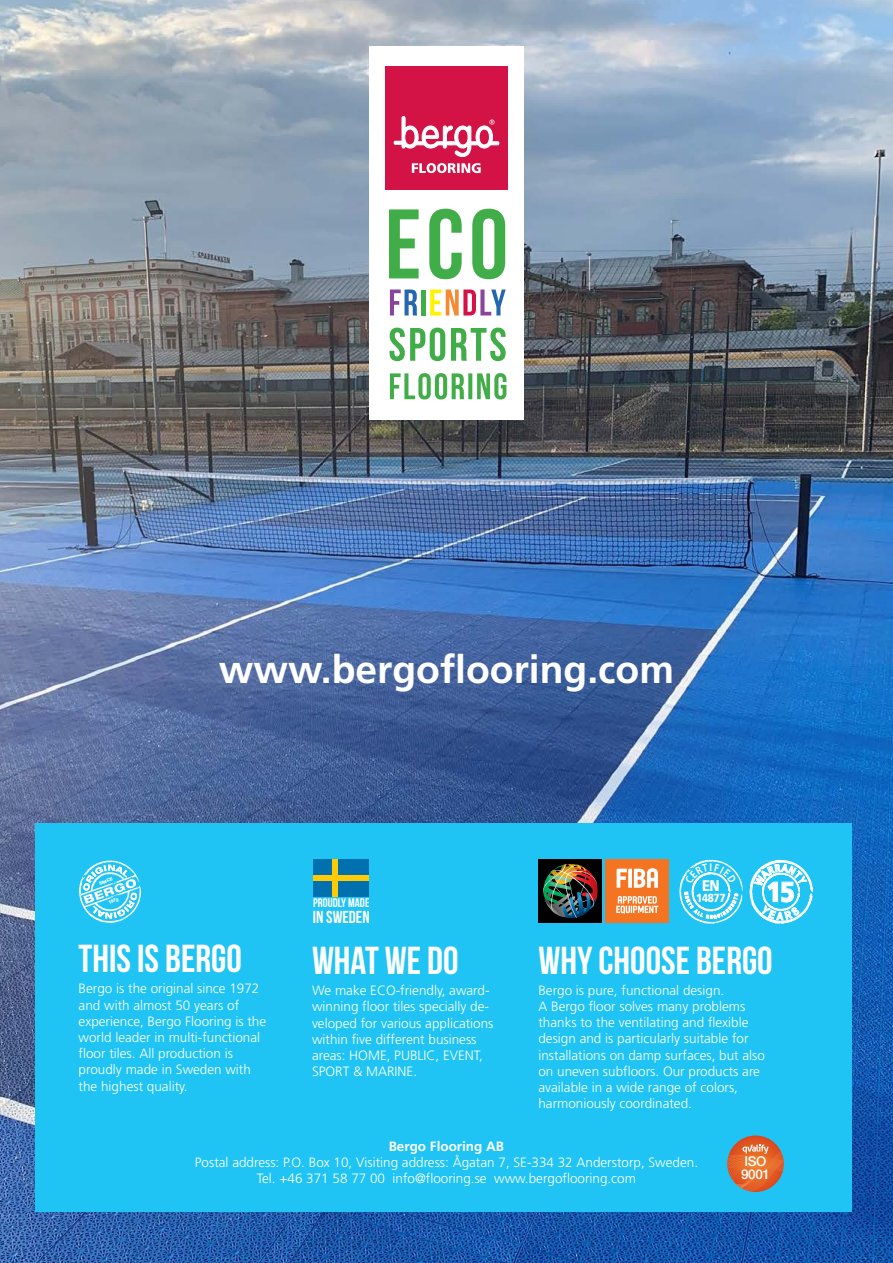
<style>
.page{position:relative;width:893px;height:1263px;background:#fff}
.page>*{position:absolute;margin:0;border:0;box-sizing:border-box;transform-origin:0 0}
.t1{font:39px "Bebas Neue";color:#fff}
.t2{font:700 39px "Frutiger";color:#fff}
.t3{font:900 28.05px "Frutiger";color:#fff;scale:.85 1}
.t4{font:17.4px "Bebas Neue";color:#fff}
.t5{font:900 15.45px "Frutiger";color:#fff;scale:.85 1}
.t6{font:300 13.5px/16.2px "Frutiger";color:#fff}
.t7{font:700 13.5px "Frutiger";color:#fff}
.t8{font:500 13.5px/12.6px "Helvetica Neue";letter-spacing:-.035em;color:#fff}
.t9{font:12.45px "Bebas Neue";color:#fff}
.t10{font:900 11.85px "Frutiger";letter-spacing:-.035em;color:#fff;scale:.85 1}
.t11{font:900 4.35px "Arial";color:#fff}
</style>
<div class="page">
<img style="left:0;top:0;width:893px;height:1263px">
<div style="left:369px;top:46px;width:155px;height:373px;background:#fff"></div>
<div style="left:385px;top:66px;width:123px;height:124px;background:#d31245"></div>
<svg style="left:394px;top:116px;width:105px;height:41px"></svg>
<svg style="left:412px;top:163px;width:69px;height:10px"></svg>
<svg style="left:390px;top:373px;width:116px;height:27px"></svg>
<svg style="left:389px;top:328px;width:117px;height:33px"></svg>
<svg style="left:430px;top:289px;width:76px;height:27px"></svg>
<hr style="left:421px;top:289px;width:4px;height:26px;background:#41ad49">
<svg style="left:390px;top:289px;width:27px;height:27px"></svg>
<svg style="left:389px;top:209px;width:116px;height:70px"></svg>
<div style="left:35px;top:823px;width:817px;height:388px;background:#20c4f4"></div>
<div style="left:313px;top:859px;width:55px;height:37px;background:#0071ae"></div>
<div style="left:313px;top:875px;width:55px;height:6px;background:#ffcb05"></div>
<div style="left:332px;top:859px;width:6px;height:37px;background:#ffcb05"></div>
<svg style="left:79px;top:860px;width:62px;height:63px"></svg>
<div style="left:605px;top:859px;width:64px;height:64px;background:#f47421"></div>
<div style="left:538px;top:859px;width:64px;height:64px;background:#000"></div>
<img style="left:543px;top:864px;width:55px;height:54px">
<svg style="left:617px;top:868px;width:41px;height:20px"></svg>
<svg style="left:616px;top:896px;width:42px;height:18px"></svg>
<svg style="left:727px;top:1135px;width:57px;height:57px"></svg>
<svg style="left:727px;top:1144px;width:57px;height:48px"></svg>
<svg style="left:679px;top:859px;width:134px;height:65px"></svg>
<p class="t11" style="left:98px;top:881px;width:16px;rotate:-20deg">SINCE</p>
<p class="t11" style="left:107px;top:900px;width:12px;rotate:-20deg">1972</p>
<h1 class="t2" style="left:219px;top:646px;width:457px">www.bergoflooring.com</h1>
<p class="t9" style="left:313px;top:896px;width:58px">PROUDLY MADE</p>
<p class="t4" style="left:313px;top:907px;width:58px">IN SWEDEN</p>
<p class="t5" style="left:702px;top:876px;width:22px">EN</p>
<p class="t10" style="left:696px;top:890px;width:36px">14877</p>
<h2 class="t3" style="left:766px;top:875px;width:35px">15</h2>
<h1 class="t1" style="left:79px;top:937px;width:165px">THIS IS BERGO</h1>
<p class="t6" style="left:79px;top:981px;width:189px">Bergo is the original since 1972 and with almost 50 years of experience, Bergo Flooring is the world leader in multi-functional floor tiles. All production is proudly made in Sweden with the highest quality.</p>
<h1 class="t1" style="left:312px;top:939px;width:148px">WHAT WE DO</h1>
<p class="t6" style="left:312px;top:983px;width:183px">We make ECO-friendly, award&shy;winning floor tiles specially de&shy;veloped for various applications within five different business areas: HOME, PUBLIC, EVENT,<br>SPORT &amp; MARINE.</p>
<h1 class="t1" style="left:538px;top:939px;width:236px">WHY CHOOSE BERGO</h1>
<p class="t6" style="left:538px;top:982px;width:228px">Bergo is pure, functional design.<br>A Bergo floor solves many problems thanks to the ventilating and flexible design and is particularly suitable for installations on damp surfaces, but also on uneven subfloors. Our products are available in a wide range of colors, harmoniously coordinated.</p>
<p class="t7" style="left:389px;top:1138px;width:117px">Bergo Flooring AB</p>
<p class="t6" style="left:195px;top:1154px;width:505px;text-align:center">Postal address: P.O. Box 10, Visiting address: Ågatan 7, SE-334 32 Anderstorp, Sweden.<br>Tel. +46 371 58 77 00 info@flooring.se www.bergoflooring.com</p>
<p class="t8" style="left:741px;top:1155px;width:31px">ISO<br>9001</p>
</div>
